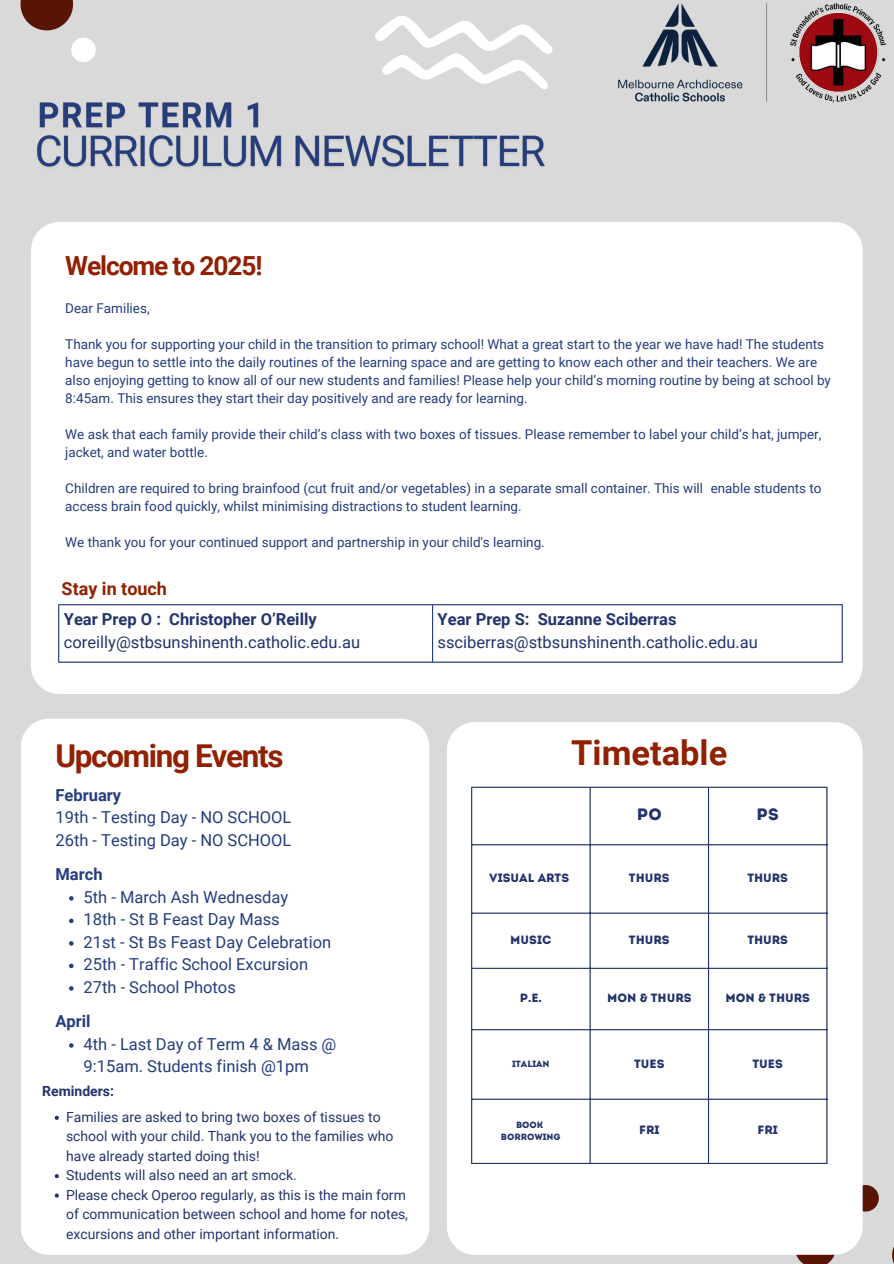
<style>
.page{position:relative;width:894px;height:1264px;background:#fff}
.page>*{position:absolute;margin:0;border:0;box-sizing:border-box;transform-origin:0 0}
.t1{font:700 34.35px "Roboto";color:#922103}
.t2{font:700 31.5px "Roboto";letter-spacing:-.045em;color:#922103}
.t3{font:700 26.25px "Roboto";letter-spacing:-.045em;color:#922103}
.t4{font:700 18px "Roboto";color:#922103}
.t5{font:16.5px/22.5px "Roboto";color:#253d7d}
.t6{font:16.5px/22.5px "Roboto";color:#23346c}
.t7{font:700 16.5px "Roboto";color:#23346c}
.t8{font:700 16.5px "Roboto";color:#253d7d}
.t9{font:16.5px "Intro";color:#23346c}
.t10{font:13.95px/19.5px "Roboto";color:#23346c}
.t11{font:700 13.95px "Roboto";color:#23346c}
.t12{font:13.5px/18px "Roboto";color:#253d7d}
.t13{font:12px "Intro";color:#23346c}
.t14{font:9px "Intro";color:#23346c}
.s1{font-weight:700}
</style>
<div class="page">
<div style="left:0;top:0;width:893px;height:1263px;background:#d9d9d9"></div>
<div style="left:31px;top:222px;width:831px;height:472px;background:#fff;border-radius:28px"></div>
<svg style="left:375px;top:16px;width:177px;height:73px"></svg>
<svg style="left:20px;top:0;width:53px;height:30px"></svg>
<svg style="left:71px;top:38px;width:25px;height:24px"></svg>
<svg style="left:794px;top:1254px;width:41px;height:9px"></svg>
<svg style="left:892px;top:1249px;width:1px;height:12px"></svg>
<svg style="left:862px;top:1184px;width:16px;height:27px"></svg>
<hr style="left:58px;top:605px;width:1px;height:56px;background:#253d7d">
<hr style="left:432px;top:605px;width:1px;height:56px;background:#253d7d">
<hr style="left:841px;top:605px;width:1px;height:56px;background:#253d7d">
<hr style="left:58px;top:604px;width:784px;height:1px;background:#253d7d">
<hr style="left:58px;top:661px;width:784px;height:1px;background:#253d7d">
<div style="left:446px;top:722px;width:416px;height:532px;background:#fff;border-radius:28px"></div>
<div style="left:21px;top:718px;width:408px;height:536px;background:#fff;border-radius:28px"></div>
<svg style="left:69px;top:896px;width:4px;height:4px"></svg>
<svg style="left:69px;top:918px;width:4px;height:5px"></svg>
<svg style="left:69px;top:941px;width:4px;height:4px"></svg>
<svg style="left:69px;top:963px;width:4px;height:5px"></svg>
<svg style="left:69px;top:986px;width:4px;height:4px"></svg>
<svg style="left:69px;top:1043px;width:4px;height:4px"></svg>
<svg style="left:55px;top:1115px;width:4px;height:4px"></svg>
<svg style="left:21px;top:1174px;width:123px;height:81px"></svg>
<img style="left:37px;top:135px;width:508px;height:33px">
<img style="left:37px;top:102px;width:229px;height:34px">
<hr style="left:471px;top:787px;width:1px;height:375px;background:#23346c">
<hr style="left:589px;top:787px;width:1px;height:375px;background:#23346c">
<hr style="left:707px;top:787px;width:1px;height:375px;background:#23346c">
<hr style="left:826px;top:787px;width:1px;height:375px;background:#23346c">
<hr style="left:471px;top:786px;width:356px;height:1px;background:#23346c">
<hr style="left:471px;top:844px;width:356px;height:1px;background:#23346c">
<hr style="left:471px;top:912px;width:356px;height:1px;background:#23346c">
<hr style="left:471px;top:967px;width:356px;height:1px;background:#23346c">
<hr style="left:471px;top:1029px;width:356px;height:1px;background:#23346c">
<hr style="left:471px;top:1098px;width:356px;height:1px;background:#23346c">
<hr style="left:471px;top:1162px;width:356px;height:1px;background:#23346c">
<img style="left:617px;top:3px;width:270px;height:100px">
<p class="t3" style="left:65px;top:251px;width:198px">Welcome to 2025!</p>
<p class="t12" style="left:65px;top:299px;width:86px">Dear Families,</p>
<p class="t12" style="left:65px;top:335px;width:766px">Thank you for supporting your child in the transition to primary school! What a great start to the year we have had! The students have begun to settle into the daily routines of the learning space and are getting to know each other and their teachers. We are also enjoying getting to know all of our new students and families! Please help your child’s morning routine by being at school by 8:45am. This ensures they start their day positively and are ready for learning.</p>
<p class="t12" style="left:65px;top:425px;width:757px">We ask that each family provide their child’s class with two boxes of tissues. Please remember to label your child’s hat, jumper, jacket, and water bottle.</p>
<h5 class="t12" style="left:65px;top:479px;width:757px">Children are required to bring brainfood (cut fruit and/or vegetables) in a separate small container. This will enable students to access brain food quickly, whilst minimising distractions to student learning.</h5>
<p class="t12" style="left:65px;top:533px;width:481px">We thank you for your continued support and partnership in your child's learning.</p>
<p class="t4" style="left:62px;top:578px;width:107px">Stay in touch</p>
<p class="t6" style="left:64px;top:608px;width:298px"><span class="s1">Year Prep O : Christopher O’Reilly </span>coreilly@stbsunshinenth.catholic.edu.au</p>
<p class="t7" style="left:437px;top:609px;width:240px">Year Prep S: Suzanne Sciberras</p>
<p class="t6" style="left:437px;top:630px;width:322px">ssciberras@stbsunshinenth.catholic.edu.au</p>
<h4 class="t2" style="left:55px;top:738px;width:229px">Upcoming Events</h4>
<p class="t5" style="left:55px;top:784px;width:237px"><span class="s1">February<br></span>19th - Testing Day - NO SCHOOL<br>26th - Testing Day - NO SCHOOL</p>
<p class="t8" style="left:55px;top:865px;width:49px">March</p>
<p class="t5" style="left:84px;top:886px;width:206px">5th - March Ash Wednesday</p>
<p class="t5" style="left:84px;top:908px;width:197px">18th - St B Feast Day Mass</p>
<p class="t5" style="left:84px;top:931px;width:249px">21st - St Bs Feast Day Celebration</p>
<h5 class="t5" style="left:84px;top:953px;width:226px">25th - Traffic School Excursion</h5>
<p class="t5" style="left:84px;top:976px;width:154px">27th - School Photos</p>
<p class="t8" style="left:55px;top:1012px;width:37px">April</p>
<p class="t5" style="left:84px;top:1033px;width:254px">4th - Last Day of Term 4 &amp; Mass @<br>9:15am. Students finish @1pm</p>
<h3 class="t11" style="left:42px;top:1082px;width:73px">Reminders:</h3>
<h6 class="t10" style="left:66px;top:1107px;width:329px">Families are asked to bring two boxes of tissues to school with your child. Thank you to the families who have already started doing this!</h6>
<h5 class="t10" style="left:66px;top:1165px;width:232px">Students will also need an art smock.</h5>
<p class="t10" style="left:66px;top:1185px;width:343px">Please check Operoo regularly, as this is the main form of communication between school and home for notes, excursions and other important information.</p>
<p class="t1" style="left:571px;top:733px;width:157px">Timetable</p>
<p class="t9" style="left:636px;top:807px;width:26px">PO</p>
<p class="t9" style="left:756px;top:807px;width:24px">PS</p>
<p class="t13" style="left:489px;top:873px;width:81px">VISUAL ARTS</p>
<p class="t13" style="left:628px;top:873px;width:42px">THURS</p>
<h3 class="t13" style="left:747px;top:873px;width:42px">THURS</h3>
<p class="t13" style="left:510px;top:934px;width:43px">MUSIC</p>
<p class="t13" style="left:628px;top:934px;width:42px">THURS</p>
<p class="t13" style="left:747px;top:934px;width:42px">THURS</p>
<p class="t13" style="left:519px;top:992px;width:24px">P.E.</p>
<p class="t13" style="left:607px;top:992px;width:86px">MON &amp; THURS</p>
<p class="t13" style="left:725px;top:992px;width:86px">MON &amp; THURS</p>
<p class="t14" style="left:512px;top:1060px;width:39px">ITALIAN</p>
<p class="t13" style="left:634px;top:1058px;width:32px">TUES</p>
<p class="t13" style="left:752px;top:1058px;width:32px">TUES</p>
<p class="t14" style="left:516px;top:1120px;width:29px">BOOK</p>
<p class="t14" style="left:501px;top:1132px;width:61px">BORROWING</p>
<p class="t13" style="left:639px;top:1125px;width:22px">FRI</p>
<p class="t13" style="left:757px;top:1125px;width:22px">FRI</p>
</div>
